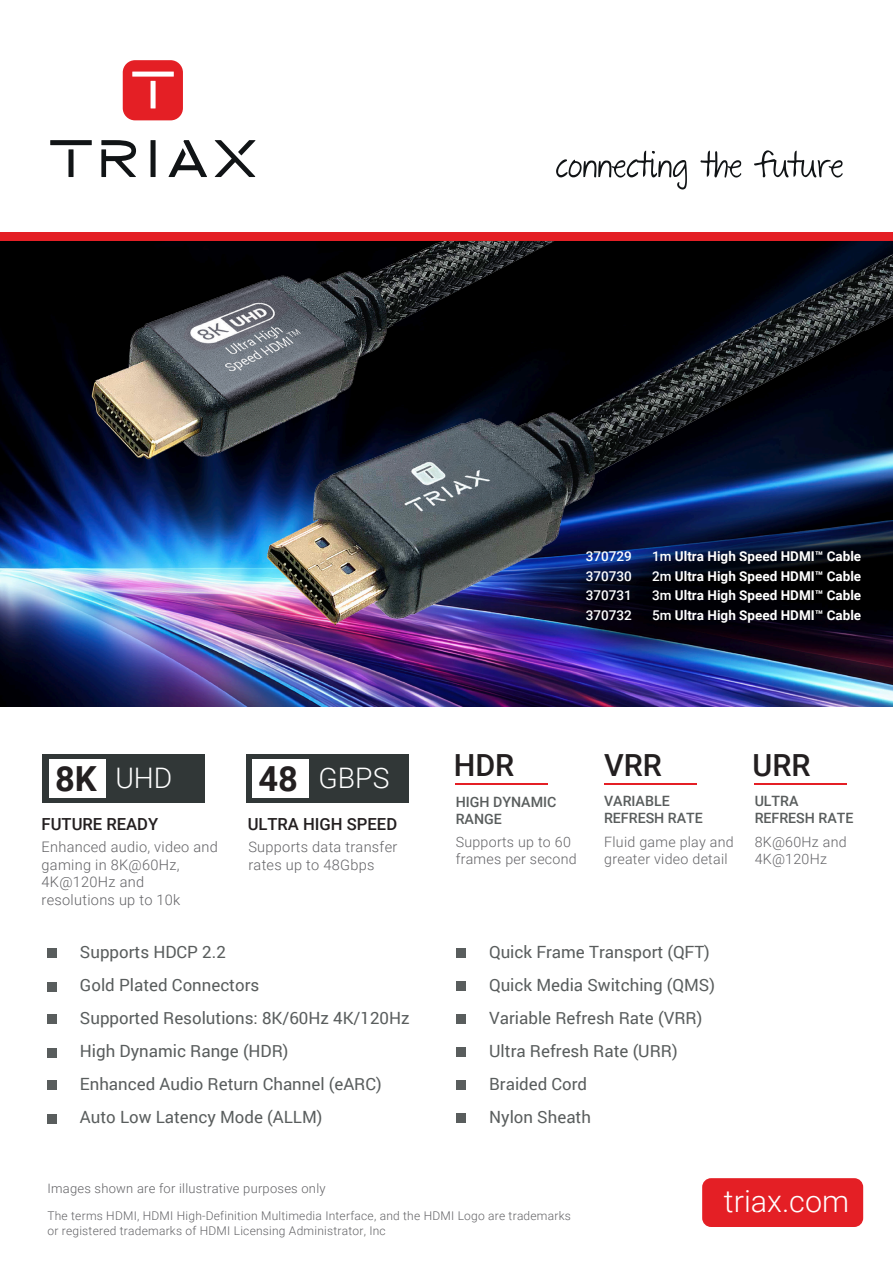
<style>
.page{position:relative;width:893px;height:1263px;background:#fff}
.page>*{position:absolute;margin:0;border:0;box-sizing:border-box;transform-origin:0 0}
.t1{font:500 30.45px "Roboto";color:#231f20}
.t2{font:300 30.45px "Roboto";color:#fff}
.t3{font:300 28.2px "Roboto";color:#fff}
.t4{font:16.95px/33.3px "Roboto";color:#595d5d}
.t5{font:500 16.65px "Roboto";color:#231f20}
.t6{font:300 14.55px/17.4px "Roboto";letter-spacing:.02em;color:#636366}
.t7{font:300 14.25px/17.1px "Roboto";letter-spacing:.02em;color:#636366}
.t8{font:500 14.25px/17.1px "Roboto";color:#595d5d}
.t9{font:700 13.5px "Roboto";color:#fff}
.t10{font:500 13.5px "Roboto";color:#fff}
.t11{font:300 12.9px "Roboto";letter-spacing:.02em;color:#636366}
.t12{font:300 12px/15px "Roboto";letter-spacing:.02em;color:#636366}
.s1{font-weight:500}
.s2{font-weight:700;font-size:34.5px;color:#231f20}
</style>
<div class="page">
<div style="left:151px;top:140px;width:5px;height:37px;background:#111416"></div>
<svg style="left:101px;top:140px;width:35px;height:37px"></svg>
<svg style="left:215px;top:140px;width:41px;height:37px"></svg>
<div style="left:68px;top:149px;width:6px;height:28px;background:#111416"></div>
<div style="left:50px;top:140px;width:42px;height:5px;background:#111416"></div>
<svg style="left:168px;top:140px;width:39px;height:37px"></svg>
<div style="left:123px;top:60px;width:60px;height:60px;background:#e41f25;border-radius:12px"></div>
<div style="left:151px;top:81px;width:5px;height:27px;background:#fff"></div>
<div style="left:132px;top:72px;width:42px;height:5px;background:#fff"></div>
<svg style="left:556px;top:151px;width:131px;height:39px"></svg>
<svg style="left:700px;top:151px;width:41px;height:27px"></svg>
<svg style="left:754px;top:150px;width:88px;height:28px"></svg>
<hr style="left:456px;top:783px;width:92px;height:1px;background:#e41f25">
<hr style="left:604px;top:783px;width:92px;height:1px;background:#e41f25">
<hr style="left:755px;top:783px;width:92px;height:1px;background:#e41f25">
<div style="left:42px;top:754px;width:163px;height:49px;background:#313737"></div>
<div style="left:49px;top:759px;width:56px;height:39px;background:#fff"></div>
<div style="left:246px;top:754px;width:163px;height:49px;background:#313737"></div>
<div style="left:252px;top:759px;width:57px;height:39px;background:#fff"></div>
<div style="left:48px;top:948px;width:9px;height:10px;background:#595d5d"></div>
<div style="left:48px;top:982px;width:9px;height:9px;background:#595d5d"></div>
<div style="left:48px;top:1014px;width:9px;height:10px;background:#595d5d"></div>
<div style="left:48px;top:1048px;width:9px;height:9px;background:#595d5d"></div>
<div style="left:48px;top:1114px;width:9px;height:9px;background:#595d5d"></div>
<div style="left:456px;top:1047px;width:9px;height:10px;background:#595d5d"></div>
<div style="left:48px;top:1080px;width:9px;height:10px;background:#595d5d"></div>
<div style="left:456px;top:948px;width:9px;height:10px;background:#595d5d"></div>
<div style="left:456px;top:981px;width:9px;height:10px;background:#595d5d"></div>
<div style="left:456px;top:1014px;width:9px;height:10px;background:#595d5d"></div>
<div style="left:456px;top:1113px;width:9px;height:10px;background:#595d5d"></div>
<div style="left:456px;top:1080px;width:9px;height:10px;background:#595d5d"></div>
<div style="left:702px;top:1178px;width:161px;height:49px;background:#e41f25;border-radius:9px"></div>
<img style="left:0;top:686px;width:893px;height:21px">
<img style="left:0;top:241px;width:893px;height:445px">
<div style="left:0;top:232px;width:893px;height:9px;background:#e41f25"></div>
<p class="t10" style="left:586px;top:547px;width:48px">370729</p>
<p class="t9" style="left:652px;top:547px;width:211px"><span class="s1">1m</span> Ultra High Speed HDMI™ Cable</p>
<p class="t10" style="left:586px;top:566px;width:48px">370730</p>
<p class="t9" style="left:652px;top:566px;width:211px"><span class="s1">2m</span> Ultra High Speed HDMI™ Cable</p>
<p class="t10" style="left:586px;top:586px;width:48px">370731</p>
<p class="t9" style="left:652px;top:586px;width:211px"><span class="s1">3m</span> Ultra High Speed HDMI™ Cable</p>
<p class="t10" style="left:586px;top:605px;width:48px">370732</p>
<p class="t9" style="left:652px;top:605px;width:211px"><span class="s1">5m</span> Ultra High Speed HDMI™ Cable</p>
<h2 class="t3" style="left:55px;top:758px;width:119px"><span class="s2">8K</span> UHD</h2>
<h2 class="t3" style="left:258px;top:758px;width:133px"><span class="s2">48</span> GBPS</h2>
<p class="t5" style="left:42px;top:812px;width:118px">FUTURE READY</p>
<p class="t6" style="left:42px;top:838px;width:178px">Enhanced audio, video and gaming in 8K@60Hz,<br>4K@120Hz and resolutions up to 10k</p>
<p class="t4" style="left:80px;top:934px;width:147px">Supports HDCP 2.2</p>
<p class="t5" style="left:248px;top:812px;width:151px">ULTRA HIGH SPEED</p>
<p class="t6" style="left:248px;top:838px;width:150px">Supports data transfer rates up to 48Gbps</p>
<p class="t4" style="left:80px;top:968px;width:331px">Gold Plated Connectors<br>Supported Resolutions: 8K/60Hz 4K/120Hz</p>
<p class="t4" style="left:80px;top:1034px;width:210px">High Dynamic Range (HDR)</p>
<p class="t4" style="left:80px;top:1067px;width:303px">Enhanced Audio Return Channel (eARC)</p>
<p class="t4" style="left:80px;top:1100px;width:244px">Auto Low Latency Mode (ALLM)</p>
<h1 class="t1" style="left:454px;top:744px;width:62px">HDR</h1>
<h1 class="t1" style="left:604px;top:743px;width:59px">VRR</h1>
<h1 class="t1" style="left:753px;top:743px;width:59px">URR</h1>
<p class="t8" style="left:456px;top:792px;width:102px">HIGH DYNAMIC<br>RANGE</p>
<p class="t8" style="left:604px;top:792px;width:100px">VARIABLE<br>REFRESH RATE</p>
<p class="t8" style="left:755px;top:792px;width:100px">ULTRA<br>REFRESH RATE</p>
<p class="t7" style="left:456px;top:832px;width:123px">Supports up to 60 frames per second</p>
<p class="t7" style="left:604px;top:833px;width:131px">Fluid game play and greater video detail</p>
<p class="t7" style="left:755px;top:832px;width:94px">8K@60Hz and<br>4K@120Hz</p>
<p class="t4" style="left:489px;top:934px;width:227px">Quick Frame Transport (QFT)<br>Quick Media Switching (QMS)<br>Variable Refresh Rate (VRR)</p>
<p class="t4" style="left:489px;top:1034px;width:190px;line-height:32.8px">Ultra Refresh Rate (URR)<br>Braided Cord<br>Nylon Sheath</p>
<p class="t11" style="left:47px;top:1180px;width:280px">Images shown are for illustrative purposes only</p>
<p class="t12" style="left:47px;top:1208px;width:525px">The terms HDMI, HDMI High-Definition Multimedia Interface, and the HDMI Logo are trademarks or registered trademarks of HDMI Licensing Administrator, Inc</p>
<h1 class="t2" style="left:724px;top:1180px;width:127px">triax.com</h1>
</div>
